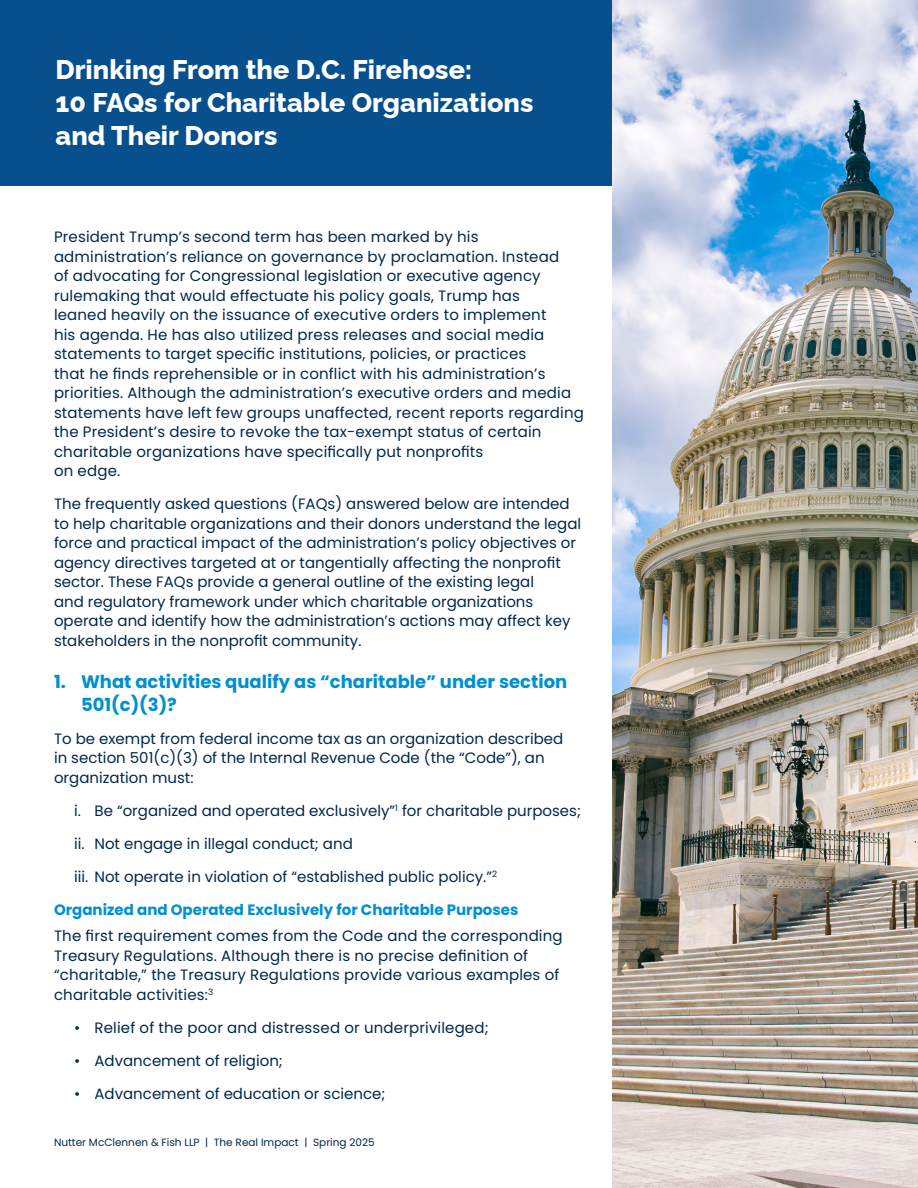
<style>
.page{position:relative;width:918px;height:1188px;background:#fff}
.page>*{position:absolute;margin:0;border:0;box-sizing:border-box;transform-origin:0 0}
.t1{font:800 27px/33px "Raleway";color:#fff}
.t2{font:700 18px/22.5px "Poppins";color:#0090d0}
.t3{font:15px/19.5px "Poppins";letter-spacing:.01em;color:#00284b}
.t4{font:700 15px "Poppins";color:#0090d0}
.t5{font:10.5px "Poppins";color:#00284b}
</style>
<div class="page">
<div style="left:0;top:0;width:918px;height:186px;background:#074f8d"></div>
<img style="left:612px;top:0;width:306px;height:1188px">
<h1 class="t1" style="left:56px;top:51px;width:479px">Drinking From the D.C. Firehose:<br>10 FAQs for Charitable Organizations and Their Donors</h1>
<p class="t3" style="left:54px;top:227px;width:531px">President Trump’s second term has been marked by his administration’s reliance on governance by proclamation. Instead<br>of advocating for Congressional legislation or executive agency rulemaking that would effectuate his policy goals, Trump has<br>leaned heavily on the issuance of executive orders to implement<br>his agenda. He has also utilized press releases and social media statements to target specific institutions, policies, or practices<br>that he finds reprehensible or in conflict with his administration’s priorities. Although the administration’s executive orders and media statements have left few groups unaffected, recent reports regarding the President’s desire to revoke the tax-exempt status of certain charitable organizations have specifically put nonprofits<br>on edge.</p>
<p class="t3" style="left:54px;top:494px;width:529px">The frequently asked questions (FAQs) answered below are intended to help charitable organizations and their donors understand the legal force and practical impact of the administration’s policy objectives or agency directives targeted at or tangentially affecting the nonprofit sector. These FAQs provide a general outline of the existing legal<br>and regulatory framework under which charitable organizations operate and identify how the administration’s actions may affect key stakeholders in the nonprofit community.</p>
<p class="t2" style="left:81px;top:671px;width:488px;text-indent:-27px">1. What activities qualify as “charitable” under section<br>501(c)(3)?</p>
<p class="t3" style="left:54px;top:729px;width:511px">To be exempt from federal income tax as an organization described in section 501(c)(3) of the Internal Revenue Code (the “Code”), an organization must:</p>
<p class="t3" style="left:74px;top:794px;width:508px;line-height:33px">i. Be “organized and operated exclusively”<sup>1</sup> for charitable purposes; ii. Not engage in illegal conduct; and</p>
<p class="t3" style="left:74px;top:867px;width:424px">iii. Not operate in violation of “established public policy.”<sup>2</sup></p>
<p class="t4" style="left:54px;top:901px;width:466px">Organized and Operated Exclusively for Charitable Purposes</p>
<p class="t3" style="left:54px;top:926px;width:510px">The first requirement comes from the Code and the corresponding Treasury Regulations. Although there is no precise definition of “charitable,” the Treasury Regulations provide various examples of charitable activities:<sup>3</sup></p>
<p class="t3" style="left:74px;top:1018px;width:416px">• Relief of the poor and distressed or underprivileged;</p>
<p class="t3" style="left:74px;top:1051px;width:210px">• Advancement of religion;</p>
<p class="t3" style="left:74px;top:1084px;width:313px">• Advancement of education or science;</p>
<p class="t5" style="left:54px;top:1136px;width:322px">Nutter McClennen &amp; Fish LLP | The Real Impact | Spring 2025</p>
</div>
